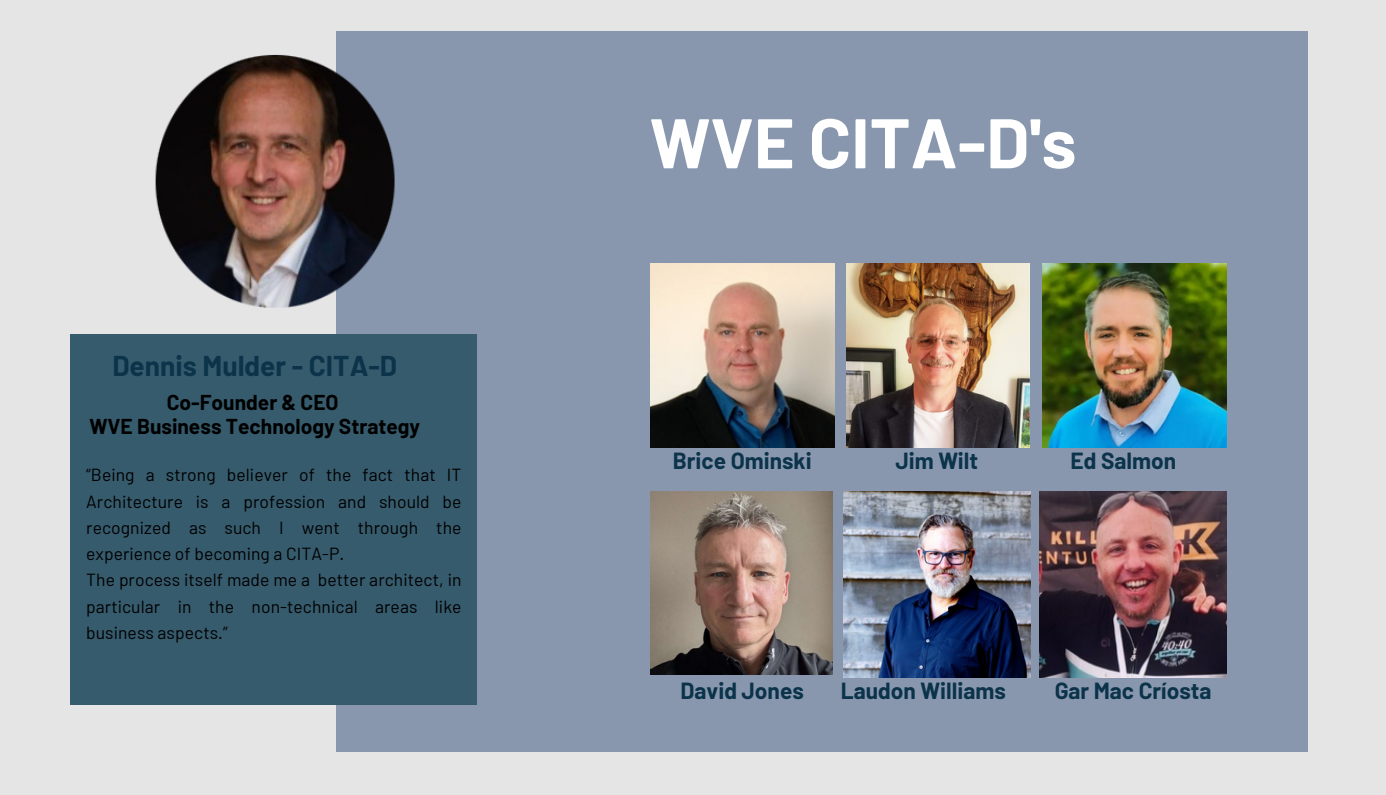
<style>
.page{position:relative;width:1386px;height:795px;background:#fff}
.page>*{position:absolute;margin:0;border:0;box-sizing:border-box;transform-origin:0 0}
.t1{font:700 70px "Barlow";color:#fff}
.t2{font:700 28px "Barlow";color:#0b334a}
.t3{font:700 22.75px "Barlow";color:#0b334a}
.t4{font:700 21px/23.6px "Barlow";color:#000;text-align:center}
.t5{font:17.5px/26.2px "Barlow";letter-spacing:.005em;color:#000;text-align:justify}
</style>
<div class="page">
<div style="left:0;top:0;width:1386px;height:794px;background:#e6e5e6"></div>
<div style="left:336px;top:31px;width:972px;height:720px;background:#8897ae"></div>
<img style="left:155px;top:54px;width:240px;height:254px">
<div style="left:71px;top:334px;width:406px;height:370px;background:#365b6d"></div>
<img style="left:650px;top:491px;width:183px;height:182px">
<img style="left:650px;top:264px;width:184px;height:183px">
<img style="left:846px;top:264px;width:184px;height:183px">
<img style="left:844px;top:491px;width:186px;height:186px">
<img style="left:1042px;top:264px;width:184px;height:183px">
<img style="left:1040px;top:491px;width:186px;height:186px">
<p class="t2" style="left:112px;top:348px;width:286px">Dennis Mulder - CITA-D</p>
<p class="t4" style="left:89px;top:389px;width:332px">Co-Founder &amp; CEO<br>WVE Business Technology Strategy</p>
<p class="t5" style="left:86px;top:461px;width:377px">“Being a strong believer of the fact that IT Architecture is a profession and should be recognized as such I went through the experience of becoming a CITA-P.</p>
<h3 class="t5" style="left:86px;top:566px;width:377px">The process itself made me a better architect, in particular in the non-technical areas like business aspects.”</h3>
<h3 class="t1" style="left:650px;top:98px;width:428px">WVE CITA-D's</h3>
<h3 class="t3" style="left:673px;top:446px;width:140px">Brice Ominski</h3>
<p class="t3" style="left:896px;top:446px;width:84px">Jim Wilt</p>
<h2 class="t3" style="left:1071px;top:446px;width:107px">Ed Salmon</h2>
<h3 class="t3" style="left:681px;top:675px;width:125px">David Jones</h3>
<p class="t3" style="left:841px;top:675px;width:166px">Laudon Williams</p>
<p class="t3" style="left:1055px;top:675px;width:158px">Gar Mac Críosta</p>
</div>
